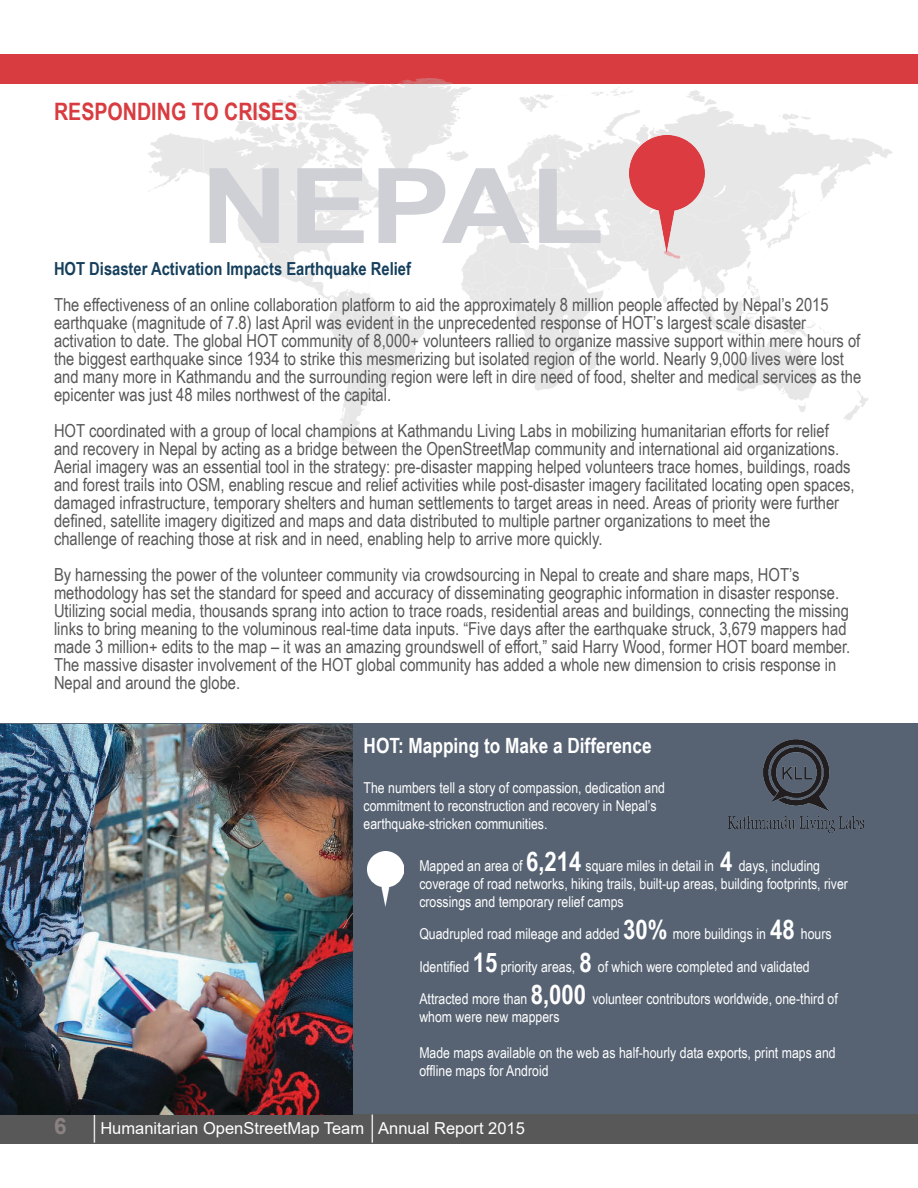
<style>
.page{position:relative;width:918px;height:1188px;background:#fff}
.page>*{position:absolute;margin:0;border:0;box-sizing:border-box;transform-origin:0 0}
.t1{font:700 104.4px "Arial Narrow";color:#cfd0d5;scale:1.42 1}
.t2{font:700 24px "Arial Narrow";color:#d93c40}
.t3{font:700 22.5px "Arial";color:#898280}
.t4{font:700 21px "Arial Narrow";color:#fff}
.t5{font:18px/18px "Arial Narrow";color:#585858}
.t6{font:700 18px "Arial Narrow";color:#153f5c}
.t7{font:16.5px "Arial";color:#fff}
.t8{font:15px/18px "Arial Narrow";color:#fff}
.s1{font-weight:700;font-size:27px}
</style>
<div class="page">
<div style="left:0;top:54px;width:918px;height:29px;background:#d93c40"></div>
<div style="left:0;top:1114px;width:918px;height:29px;background:#585858"></div>
<svg style="left:372px;top:1115px;width:1px;height:28px"></svg>
<svg style="left:94px;top:1115px;width:1px;height:28px"></svg>
<div style="left:0;top:724px;width:917px;height:390px;background:#576373"></div>
<img style="left:148px;top:79px;width:745px;height:366px">
<img style="left:629px;top:136px;width:76px;height:116px">
<img style="left:0;top:725px;width:352px;height:389px">
<img style="left:368px;top:851px;width:36px;height:56px">
<img style="left:728px;top:739px;width:136px;height:93px">
<h2 class="t2" style="left:54px;top:93px;width:245px">RESPONDING TO CRISES</h2>
<h1 class="t1" style="left:201px;top:127px;width:286px">NEPAL</h1>
<p class="t6" style="left:54px;top:255px;width:359px">HOT Disaster Activation Impacts Earthquake Relief</p>
<p class="t5" style="left:54px;top:295px;width:809px">The effectiveness of an online collaboration platform to aid the approximately 8 million people affected by Nepal’s 2015 earthquake (magnitude of 7.8) last April was evident in the unprecedented response of HOT’s largest scale disaster activation to date. The global HOT community of 8,000+ volunteers rallied to organize massive support within mere hours of the biggest earthquake since 1934 to strike this mesmerizing but isolated region of the world. Nearly 9,000 lives were lost and many more in Kathmandu and the surrounding region were left in dire need of food, shelter and medical services as the epicenter was just 48 miles northwest of the capital.</p>
<p class="t5" style="left:54px;top:421px;width:802px">HOT coordinated with a group of local champions at Kathmandu Living Labs in mobilizing humanitarian efforts for relief and recovery in Nepal by acting as a bridge between the OpenStreetMap community and international aid organizations.<br>Aerial imagery was an essential tool in the strategy: pre-disaster mapping helped volunteers trace homes, buildings, roads and forest trails into OSM, enabling rescue and relief activities while post-disaster imagery facilitated locating open spaces, damaged infrastructure, temporary shelters and human settlements to target areas in need. Areas of priority were further defined, satellite imagery digitized and maps and data distributed to multiple partner organizations to meet the<br>challenge of reaching those at risk and in need, enabling help to arrive more quickly.</p>
<p class="t5" style="left:54px;top:565px;width:798px">By harnessing the power of the volunteer community via crowdsourcing in Nepal to create and share maps, HOT’s methodology has set the standard for speed and accuracy of disseminating geographic information in disaster response.<br>Utilizing social media, thousands sprang into action to trace roads, residential areas and buildings, connecting the missing links to bring meaning to the voluminous real-time data inputs. “Five days after the earthquake struck, 3,679 mappers had made 3 million+ edits to the map – it was an amazing groundswell of effort,” said Harry Wood, former HOT board member.<br>The massive disaster involvement of the HOT global community has added a whole new dimension to crisis response in Nepal and around the globe.</p>
<p class="t4" style="left:364px;top:730px;width:290px">HOT: Mapping to Make a Difference</p>
<p class="t8" style="left:364px;top:778px;width:303px">The numbers tell a story of compassion, dedication and commitment to reconstruction and recovery in Nepal’s earthquake-stricken communities.</p>
<p class="t8" style="left:419px;top:856px;width:430px">Mapped an area of <span class="s1">6,214</span> square miles in detail in <span class="s1">4</span> days, including coverage of road networks, hiking trails, built-up areas, building footprints, river crossings and temporary relief camps</p>
<p class="t8" style="left:419px;top:917px;width:420px;line-height:32.4px">Quadrupled road mileage and added <span class="s1">30%</span> more buildings in <span class="s1">48</span> hours<br>Identified <span class="s1">15</span> priority areas, <span class="s1">8</span> of which were completed and validated<br>Attracted more than <span class="s1">8,000</span> volunteer contributors worldwide, one-third of</p>
<p class="t8" style="left:419px;top:1007px;width:142px">whom were new mappers</p>
<p class="t8" style="left:419px;top:1043px;width:418px">Made maps available on the web as half-hourly data exports, print maps and offline maps for Android</p>
<p class="t3" style="left:54px;top:1111px;width:14px">6</p>
<p class="t7" style="left:100px;top:1117px;width:426px">Humanitarian OpenStreetMap Team Annual Report 2015</p>
</div>
